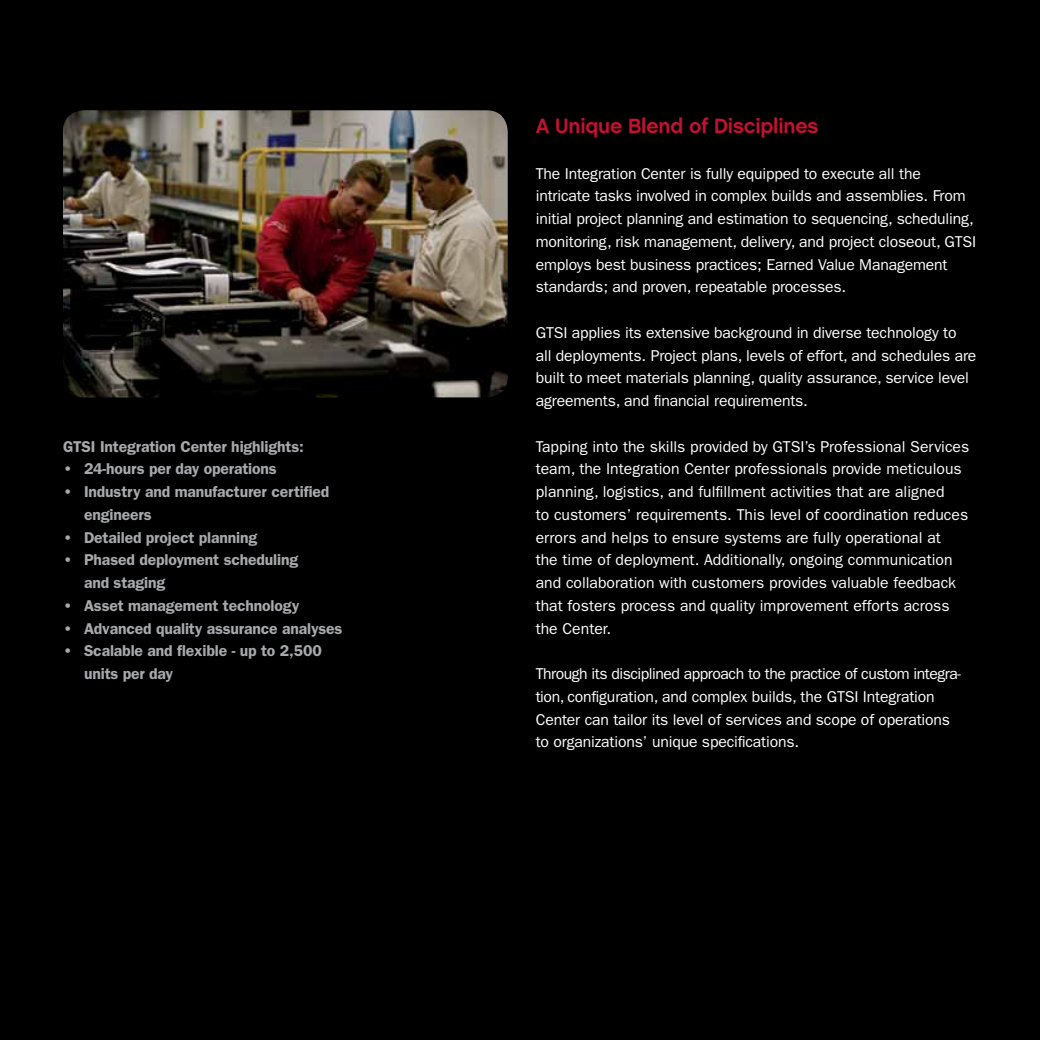
<style>
.page{position:relative;width:1040px;height:1040px;background:#000}
.page>*{position:absolute;margin:0;border:0;box-sizing:border-box;transform-origin:0 0}
.t1{font:700 21px "Chalet";letter-spacing:-.01em;color:#c41230}
.t2{font:15.75px/22.8px "Franklin Gothic";letter-spacing:-.01em;color:#fff}
.t3{font:600 15.75px/22.8px "Franklin Gothic";letter-spacing:-.01em;color:#a7a9ac}
</style>
<div class="page">
<img style="left:63px;top:110px;width:445px;height:287px">
<p class="t3" style="left:63px;top:435px;width:242px">GTSI Integration Center highlights:</p>
<p class="t3" style="left:63px;top:457px;width:215px">• 24-hours per day operations</p>
<p class="t3" style="left:84px;top:480px;width:247px;text-indent:-21px">• Industry and manufacturer certified engineers</p>
<p class="t3" style="left:63px;top:526px;width:196px">• Detailed project planning</p>
<p class="t3" style="left:84px;top:548px;width:216px;text-indent:-21px">• Phased deployment scheduling and staging</p>
<p class="t3" style="left:63px;top:594px;width:238px">• Asset management technology</p>
<p class="t3" style="left:63px;top:617px;width:281px">• Advanced quality assurance analyses</p>
<p class="t3" style="left:84px;top:639px;width:239px;text-indent:-21px">• Scalable and flexible - up to 2,500 units per day</p>
<h1 class="t1" style="left:536px;top:113px;width:284px">A Unique Blend of Disciplines</h1>
<p class="t2" style="left:536px;top:162px;width:442px">The Integration Center is fully equipped to execute all the intricate tasks involved in complex builds and assemblies. From initial project planning and estimation to sequencing, scheduling, monitoring, risk management, delivery, and project closeout, GTSI employs best business practices; Earned Value Management standards; and proven, repeatable processes.</p>
<p class="t2" style="left:536px;top:321px;width:442px">GTSI applies its extensive background in diverse technology to<br>all deployments. Project plans, levels of effort, and schedules are built to meet materials planning, quality assurance, service level agreements, and financial requirements.</p>
<p class="t2" style="left:536px;top:435px;width:435px">Tapping into the skills provided by GTSI’s Professional Services team, the Integration Center professionals provide meticulous planning, logistics, and fulfillment activities that are aligned<br>to customers’ requirements. This level of coordination reduces errors and helps to ensure systems are fully operational at<br>the time of deployment. Additionally, ongoing communication and collaboration with customers provides valuable feedback that fosters process and quality improvement efforts across the Center.</p>
<p class="t2" style="left:536px;top:662px;width:426px">Through its disciplined approach to the practice of custom integra&shy;tion, configuration, and complex builds, the GTSI Integration Center can tailor its level of services and scope of operations to organizations’ unique specifications.</p>
</div>
